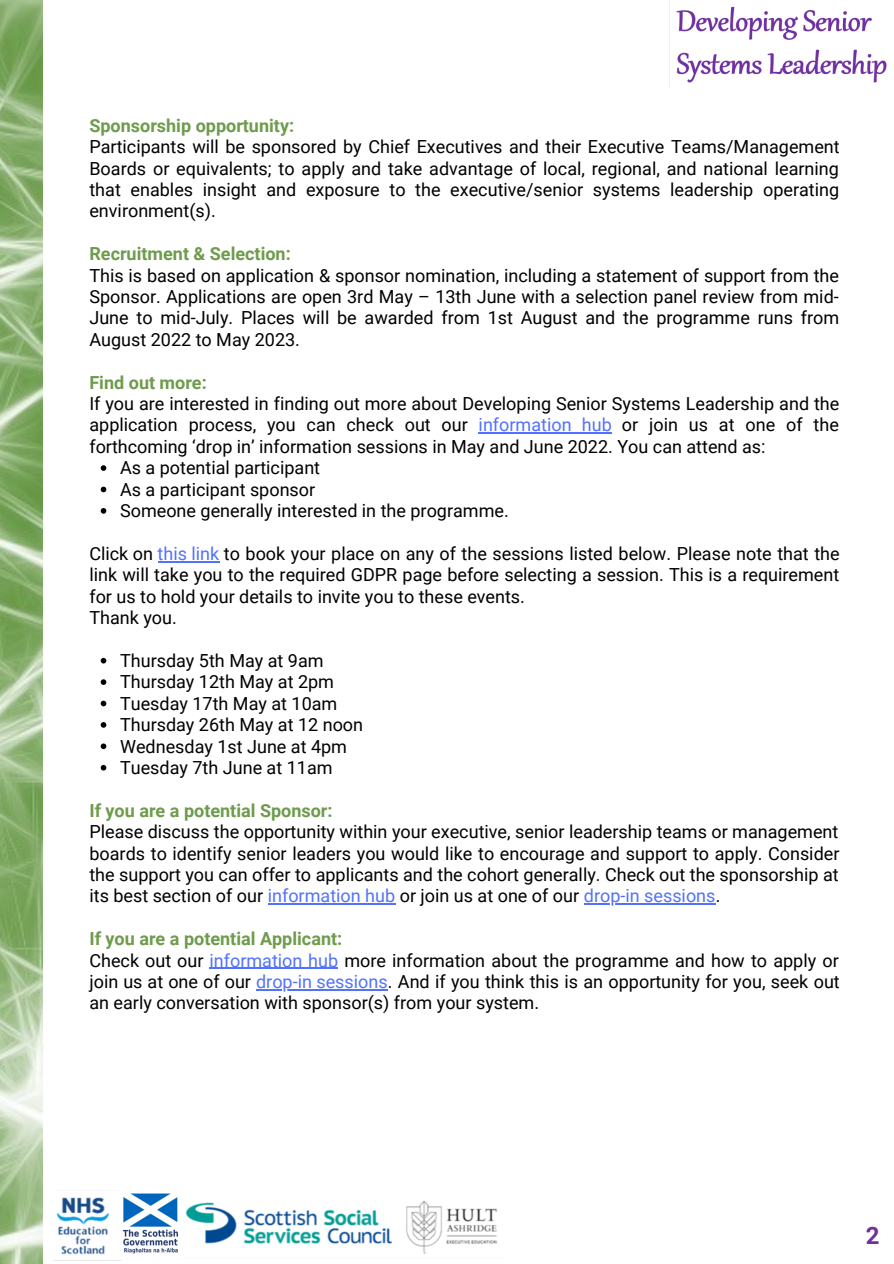
<style>
.page{position:relative;width:894px;height:1264px;background:#fff}
.page>*{position:absolute;margin:0;border:0;box-sizing:border-box;transform-origin:0 0}
.t1{font:700 24px "Roboto";color:#7130a1}
.t2{font:18px/21.5px "Roboto";color:#000;text-align:justify}
.t3{font:700 18px "Roboto";color:#6e9b4c}
.s1{color:#5271ff}
</style>
<div class="page">
<img style="left:0;top:0;width:43px;height:1263px">
<svg style="left:101px;top:465px;width:5px;height:6px"></svg>
<svg style="left:101px;top:486px;width:5px;height:6px"></svg>
<svg style="left:101px;top:508px;width:5px;height:5px"></svg>
<svg style="left:101px;top:658px;width:5px;height:5px"></svg>
<svg style="left:101px;top:679px;width:5px;height:6px"></svg>
<svg style="left:101px;top:700px;width:5px;height:6px"></svg>
<svg style="left:101px;top:722px;width:5px;height:5px"></svg>
<svg style="left:101px;top:743px;width:5px;height:6px"></svg>
<svg style="left:101px;top:765px;width:5px;height:5px"></svg>
<hr style="left:478px;top:432px;width:133px;height:2px;background:#5271ff">
<hr style="left:158px;top:561px;width:61px;height:1px;background:#5271ff">
<hr style="left:272px;top:903px;width:123px;height:1px;background:#5271ff">
<hr style="left:583px;top:903px;width:132px;height:1px;background:#5271ff">
<hr style="left:209px;top:967px;width:129px;height:1px;background:#5271ff">
<hr style="left:256px;top:989px;width:132px;height:1px;background:#5271ff">
<img style="left:54px;top:1193px;width:443px;height:68px">
<img style="left:669px;top:0;width:218px;height:89px">
<p class="t3" style="left:89px;top:115px;width:206px">Sponsorship opportunity:</p>
<p class="t2" style="left:89px;top:136px;width:751px">Participants will be sponsored by Chief Executives and their Executive Teams/Management Boards or equivalents; to apply and take advantage of local, regional, and national learning that enables insight and exposure to the executive/senior systems leadership operating environment(s).</p>
<p class="t3" style="left:89px;top:243px;width:203px">Recruitment &amp; Selection:</p>
<p class="t2" style="left:89px;top:265px;width:751px">This is based on application &amp; sponsor nomination, including a statement of support from the Sponsor. Applications are open 3rd May – 13th June with a selection panel review from mid-June to mid-July. Places will be awarded from 1st August and the programme runs from August 2022 to May 2023.</p>
<p class="t3" style="left:89px;top:372px;width:119px">Find out more:</p>
<p class="t2" style="left:89px;top:393px;width:751px">If you are interested in finding out more about Developing Senior Systems Leadership and the application process, you can check out our <span class="s1">information hub</span> or join us at one of the forthcoming ‘drop in’ information sessions in May and June 2022. You can attend as:</p>
<p class="t2" style="left:120px;top:457px;width:201px">As a potential participant</p>
<p class="t2" style="left:120px;top:479px;width:197px">As a participant sponsor</p>
<p class="t2" style="left:120px;top:500px;width:390px">Someone generally interested in the programme.</p>
<p class="t2" style="left:89px;top:543px;width:751px">Click on <span class="s1">this link</span> to book your place on any of the sessions listed below. Please note that the link will take you to the required GDPR page before selecting a session. This is a requirement for us to hold your details to invite you to these events.</p>
<p class="t2" style="left:89px;top:607px;width:89px">Thank you.</p>
<p class="t2" style="left:120px;top:650px;width:205px">Thursday 5th May at 9am</p>
<p class="t2" style="left:120px;top:671px;width:215px">Thursday 12th May at 2pm</p>
<p class="t2" style="left:120px;top:692px;width:219px">Tuesday 17th May at 10am</p>
<p class="t2" style="left:120px;top:714px;width:244px">Thursday 26th May at 12 noon</p>
<p class="t2" style="left:120px;top:735px;width:228px">Wednesday 1st June at 4pm</p>
<p class="t2" style="left:120px;top:757px;width:214px">Tuesday 7th June at 11am</p>
<p class="t3" style="left:89px;top:800px;width:244px">If you are a potential Sponsor:</p>
<p class="t2" style="left:89px;top:821px;width:751px">Please discuss the opportunity within your executive, senior leadership teams or management boards to identify senior leaders you would like to encourage and support to apply. Consider the support you can offer to applicants and the cohort generally. Check out the sponsorship at its best section of our <span class="s1">information hub</span> or join us at one of our <span class="s1">drop-in sessions</span>.</p>
<p class="t3" style="left:89px;top:928px;width:254px">If you are a potential Applicant:</p>
<p class="t2" style="left:89px;top:949px;width:751px">Check out our <span class="s1">information hub</span> more information about the programme and how to apply or join us at one of our <span class="s1">drop-in sessions</span>. And if you think this is an opportunity for you, seek out an early conversation with sponsor(s) from your system.</p>
<p class="t1" style="left:865px;top:1221px;width:15px">2</p>
</div>
